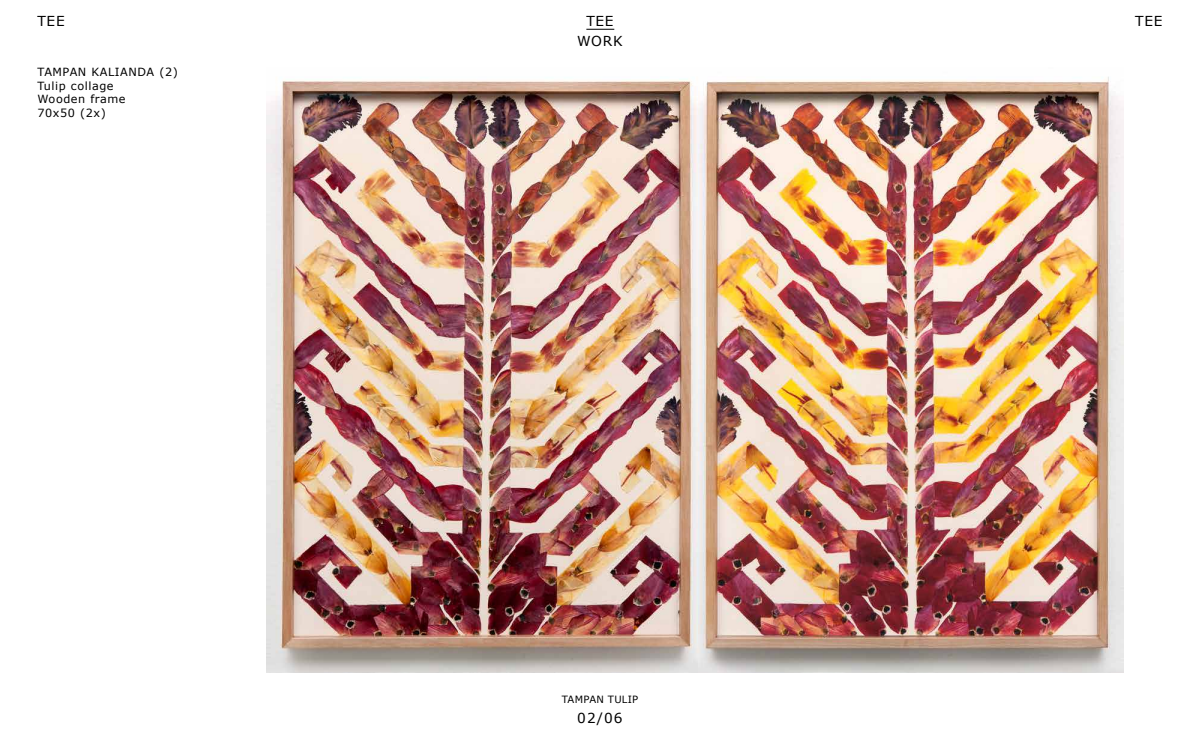
<style>
.page{position:relative;width:1200px;height:740px;background:#fff}
.page>*{position:absolute;margin:0;border:0;box-sizing:border-box;transform-origin:0 0}
.t1{font:13.75px "Verdana";letter-spacing:.05em;color:#000}
.t2{font:11.25px/13.5px "Verdana";letter-spacing:.05em;color:#000}
.t3{font:10px "Verdana";letter-spacing:.025em;color:#000}
</style>
<div class="page">
<svg style="left:586px;top:29px;width:28px;height:1px"></svg>
<img style="left:266px;top:77px;width:858px;height:596px">
<p class="t1" style="left:38px;top:11px;width:29px">TEE</p>
<p class="t1" style="left:586px;top:11px;width:29px">TEE</p>
<p class="t1" style="left:1135px;top:11px;width:29px">TEE</p>
<p class="t2" style="left:38px;top:65px;width:142px">TAMPAN KALIANDA (2)<br>TULIP COLLAGE<br>WOODEN FRAME<br>70X50 (2X)</p>
<p class="t1" style="left:577px;top:31px;width:47px">WORK</p>
<p class="t3" style="left:562px;top:692px;width:78px">TAMPAN TULIP</p>
<p class="t1" style="left:577px;top:708px;width:47px">02/06</p>
</div>
